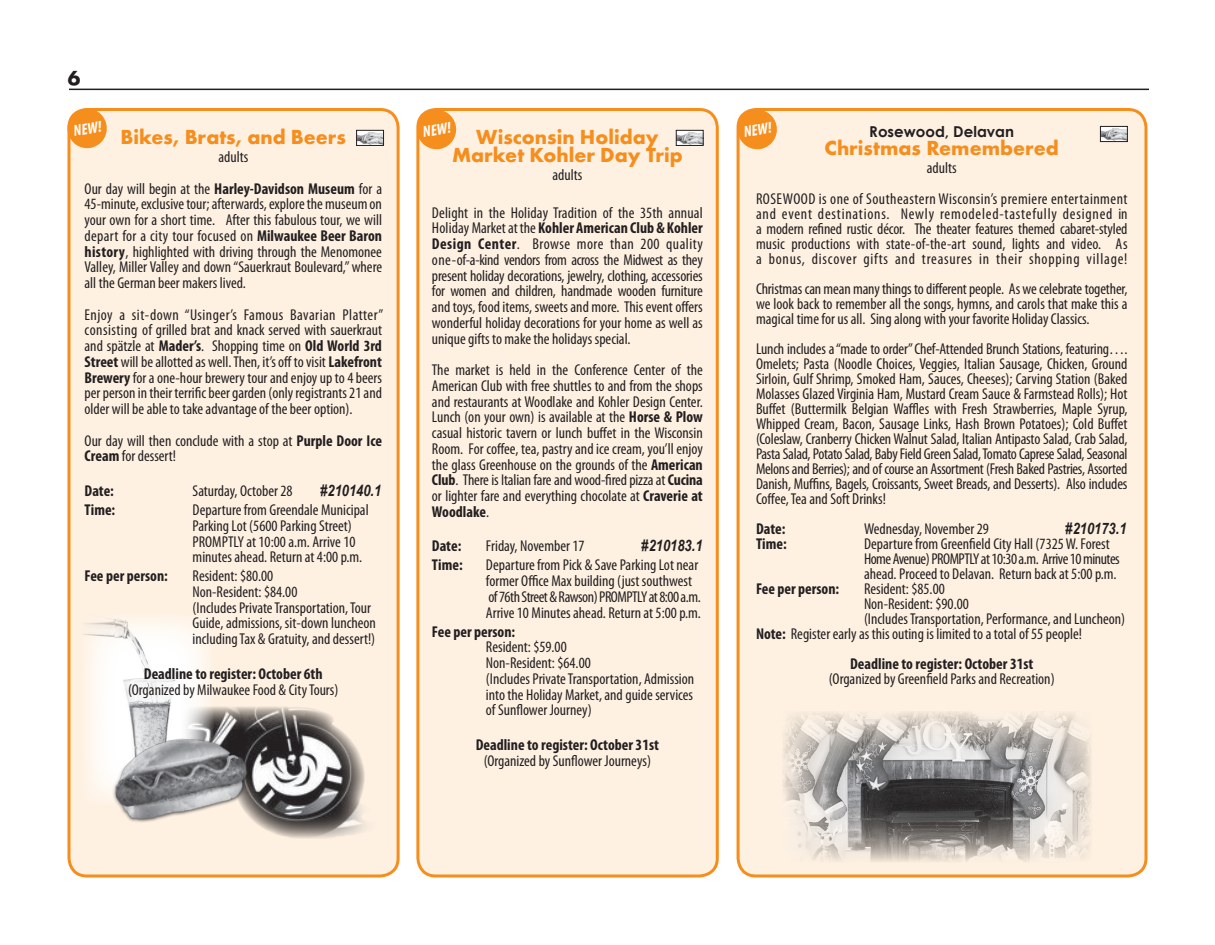
<style>
.page{position:relative;width:1215px;height:945px;background:#fff}
.page>*{position:absolute;margin:0;border:0;box-sizing:border-box;transform-origin:0 0}
.t1{font:700 21px/18px "Futura T";color:#f68e1e;text-align:center}
.t2{font:700 21px "Futura T";color:#231f20}
.t3{font:condensed 15.75px/15.8px "Myriad Pro";color:#231f20;text-align:justify}
.t4{font:700 condensed 15.75px "Myriad Pro";color:#231f20}
.t5{font:condensed 15.75px/30.8px "Myriad Pro";letter-spacing:.03em;color:#231f20;text-align:center}
.t6{font:italic 700 15.75px "Arial Narrow";color:#231f20}
.t7{font:italic 700 condensed 15.75px "Myriad Pro";color:#fff}
.t8{font:700 15px "Century Gothic";color:#231f20}
.s1{font-weight:700}
</style>
<div class="page">
<hr style="left:69px;top:89px;width:1080px;height:1px;background:#231f20">
<div style="left:738px;top:110px;width:408px;height:766px;background:#fef1e2;border-radius:18px"></div>
<div style="left:737px;top:108px;width:411px;height:770px;border:3px solid #f68e1e;border-radius:18px"></div>
<div style="left:69px;top:110px;width:329px;height:766px;background:#fef1e2;border-radius:18px"></div>
<div style="left:68px;top:108px;width:332px;height:770px;border:3px solid #f68e1e;border-radius:18px"></div>
<div style="left:418px;top:110px;width:299px;height:766px;background:#fef1e2;border-radius:18px"></div>
<div style="left:416px;top:108px;width:303px;height:770px;border:3px solid #f68e1e;border-radius:18px"></div>
<svg style="left:67px;top:108px;width:40px;height:41px"></svg>
<img style="left:358px;top:132px;width:24px;height:12px">
<div style="left:356px;top:130px;width:28px;height:16px;border:1px solid #231f20"></div>
<svg style="left:416px;top:109px;width:41px;height:41px"></svg>
<img style="left:678px;top:132px;width:23px;height:12px">
<div style="left:676px;top:130px;width:27px;height:16px;border:1px solid #231f20"></div>
<img style="left:278px;top:707px;width:88px;height:131px">
<img style="left:83px;top:618px;width:123px;height:68px">
<img style="left:89px;top:686px;width:189px;height:149px">
<svg style="left:737px;top:109px;width:41px;height:41px"></svg>
<img style="left:1102px;top:128px;width:24px;height:12px">
<div style="left:1100px;top:126px;width:28px;height:16px;border:1px solid #231f20"></div>
<img style="left:783px;top:712px;width:308px;height:150px">
<h1 class="t2" style="left:68px;top:66px;width:14px">6</h1>
<p class="t7" style="left:72px;top:121px;width:30px;rotate:-11deg">NEW!</p>
<p class="t7" style="left:421px;top:123px;width:30px;rotate:-11deg">NEW!</p>
<p class="t8" style="left:869px;top:122px;width:146px">Rosewood, Delavan</p>
<h1 class="t1" style="left:825px;top:139px;width:236px">Christmas Remembered</h1>
<p class="t5" style="left:756px;top:152px;width:373px">adults<br>ROSEWOOD is one of Southeastern Wisconsin’s premiere entertainment</p>
<p class="t3" style="left:756px;top:206px;width:373px;line-height:15px">and event destinations. Newly remodeled-tastefully designed in a modern refined rustic décor. The theater features themed cabaret-styled music productions with state-of-the-art sound, lights and video. As a bonus, discover gifts and treasures in their shopping village!</p>
<p class="t3" style="left:756px;top:281px;width:373px;line-height:15px">Christmas can mean many things to different people. As we celebrate together, we look back to remember all the songs, hymns, and carols that make this a magical time for us all. Sing along with your favorite Holiday Classics.</p>
<p class="t3" style="left:756px;top:341px;width:373px;line-height:15px">Lunch includes a “made to order” Chef-Attended Brunch Stations, featuring….<br>Omelets; Pasta (Noodle Choices, Veggies, Italian Sausage, Chicken, Ground Sirloin, Gulf Shrimp, Smoked Ham, Sauces, Cheeses); Carving Station (Baked Molasses Glazed Virginia Ham, Mustard Cream Sauce &amp; Farmstead Rolls); Hot Buffet (Buttermilk Belgian Waffles with Fresh Strawberries, Maple Syrup, Whipped Cream, Bacon, Sausage Links, Hash Brown Potatoes); Cold Buffet (Coleslaw, Cranberry Chicken Walnut Salad, Italian Antipasto Salad, Crab Salad, Pasta Salad, Potato Salad, Baby Field Green Salad, Tomato Caprese Salad, Seasonal Melons and Berries); and of course an Assortment (Fresh Baked Pastries, Assorted Danish, Muffins, Bagels, Croissants, Sweet Breads, and Desserts). Also includes Coffee, Tea and Soft Drinks!</p>
<p class="t4" style="left:756px;top:519px;width:31px">Date:</p>
<p class="t3" style="left:864px;top:520px;width:126px">Wednesday, November 29</p>
<p class="t6" style="left:1066px;top:516px;width:63px">#210173.1</p>
<p class="t4" style="left:756px;top:534px;width:32px">Time:</p>
<p class="t3" style="left:864px;top:536px;width:257px;line-height:15px;text-align:left">Departure from Greenfield City Hall (7325 W. Forest<br>Home Avenue) PROMPTLY at 10:30 a.m. Arrive 10 minutes ahead. Proceed to Delavan. Return back at 5:00 p.m.</p>
<p class="t4" style="left:756px;top:579px;width:85px">Fee per person:</p>
<p class="t3" style="left:864px;top:580px;width:82px">Resident: $85.00</p>
<p class="t3" style="left:864px;top:595px;width:106px">Non-Resident: $90.00</p>
<p class="t3" style="left:864px;top:610px;width:263px">(Includes Transportation, Performance, and Luncheon)</p>
<p class="t3" style="left:756px;top:625px;width:328px"><span class="s1">Note:</span> Register early as this outing is limited to a total of 55 people!</p>
<p class="t4" style="left:850px;top:654px;width:185px">Deadline to register: October 31st</p>
<p class="t3" style="left:829px;top:670px;width:227px">(Organized by Greenfield Parks and Recreation)</p>
<p class="t7" style="left:742px;top:123px;width:30px;rotate:-11deg">NEW!</p>
<h1 class="t1" style="left:121px;top:128px;width:227px">Bikes, Brats, and Beers</h1>
<p class="t3" style="left:85px;top:141px;width:299px;line-height:31.5px;text-align:center">adults<br>Our day will begin at the <span class="s1">Harley-Davidson Museum</span> for a</p>
<p class="t3" style="left:85px;top:196px;width:299px">45-minute, exclusive tour; afterwards, explore the museum on your own for a short time. After this fabulous tour, we will depart for a city tour focused on <span class="s1">Milwaukee Beer Baron history</span>, highlighted with driving through the Menomonee Valley, Miller Valley and down “Sauerkraut Boulevard,” where all the German beer makers lived.</p>
<p class="t3" style="left:85px;top:306px;width:300px">Enjoy a sit-down “Usinger’s Famous Bavarian Platter” consisting of grilled brat and knack served with sauerkraut and spätzle at <span class="s1">Mader’s</span>. Shopping time on <span class="s1">Old World 3rd Street</span> will be allotted as well. Then, it’s off to visit <span class="s1">Lakefront Brewery</span> for a one-hour brewery tour and enjoy up to 4 beers per person in their terrific beer garden (only registrants 21 and older will be able to take advantage of the beer option).</p>
<p class="t3" style="left:85px;top:432px;width:299px">Our day will then conclude with a stop at <span class="s1">Purple Door Ice<br>Cream</span> for dessert!</p>
<p class="t4" style="left:85px;top:481px;width:31px">Date:</p>
<p class="t3" style="left:193px;top:483px;width:102px">Saturday, October 28</p>
<p class="t6" style="left:320px;top:479px;width:63px">#210140.1</p>
<p class="t4" style="left:85px;top:500px;width:32px">Time:</p>
<p class="t3" style="left:193px;top:502px;width:178px;text-align:left">Departure from Greendale Municipal Parking Lot (5600 Parking Street)<br>PROMPTLY at 10:00 a.m. Arrive 10 minutes ahead. Return at 4:00 p.m.</p>
<p class="t4" style="left:85px;top:566px;width:85px">Fee per person:</p>
<p class="t3" style="left:193px;top:568px;width:185px;text-align:left">Resident: $80.00<br>Non-Resident: $84.00<br>(Includes Private Transportation, Tour<br>Guide, admissions, sit-down luncheon including Tax &amp; Gratuity, and dessert!)</p>
<p class="t4" style="left:144px;top:664px;width:180px">Deadline to register: October 6th</p>
<p class="t3" style="left:128px;top:681px;width:212px">(Organized by Milwaukee Food &amp; City Tours)</p>
<h1 class="t1" style="left:452px;top:128px;width:232px">Wisconsin Holiday<br>Market Kohler Day Trip</h1>
<p class="t3" style="left:552px;top:167px;width:31px">adults</p>
<p class="t3" style="left:432px;top:204px;width:272px">Delight in the Holiday Tradition of the 35th annual Holiday Market at the <span class="s1">Kohler American Club &amp; Kohler Design Center</span>. Browse more than 200 quality one-of-a-kind vendors from across the Midwest as they present holiday decorations, jewelry, clothing, accessories for women and children, handmade wooden furniture and toys, food items, sweets and more. This event offers wonderful holiday decorations for your home as well as unique gifts to make the holidays special.</p>
<p class="t3" style="left:432px;top:362px;width:272px">The market is held in the Conference Center of the American Club with free shuttles to and from the shops and restaurants at Woodlake and Kohler Design Center.<br>Lunch (on your own) is available at the <span class="s1">Horse &amp; Plow </span>casual historic tavern or lunch buffet in the Wisconsin Room. For coffee, tea, pastry and ice cream, you’ll enjoy the glass Greenhouse on the grounds of the <span class="s1">American Club</span>. There is Italian fare and wood-fired pizza at <span class="s1">Cucina </span>or lighter fare and everything chocolate at <span class="s1">Craverie at Woodlake</span>.</p>
<p class="t4" style="left:432px;top:536px;width:31px">Date:</p>
<p class="t3" style="left:486px;top:538px;width:100px">Friday, November 17</p>
<p class="t6" style="left:641px;top:534px;width:63px">#210183.1</p>
<p class="t4" style="left:432px;top:555px;width:32px">Time:</p>
<p class="t3" style="left:486px;top:557px;width:217px;text-align:left">Departure from Pick &amp; Save Parking Lot near former Office Max building (just southwest of 76th Street &amp; Rawson) PROMPTLY at 8:00 a.m.<br>Arrive 10 Minutes ahead. Return at 5:00 p.m.</p>
<p class="t4" style="left:432px;top:621px;width:85px">Fee per person:</p>
<p class="t3" style="left:486px;top:639px;width:210px;text-align:left">Resident: $59.00<br>Non-Resident: $64.00<br>(Includes Private Transportation, Admission into the Holiday Market, and guide services of Sunflower Journey)</p>
<p class="t4" style="left:476px;top:735px;width:185px">Deadline to register: October 31st</p>
<p class="t3" style="left:484px;top:752px;width:169px">(Organized by Sunflower Journeys)</p>
</div>
